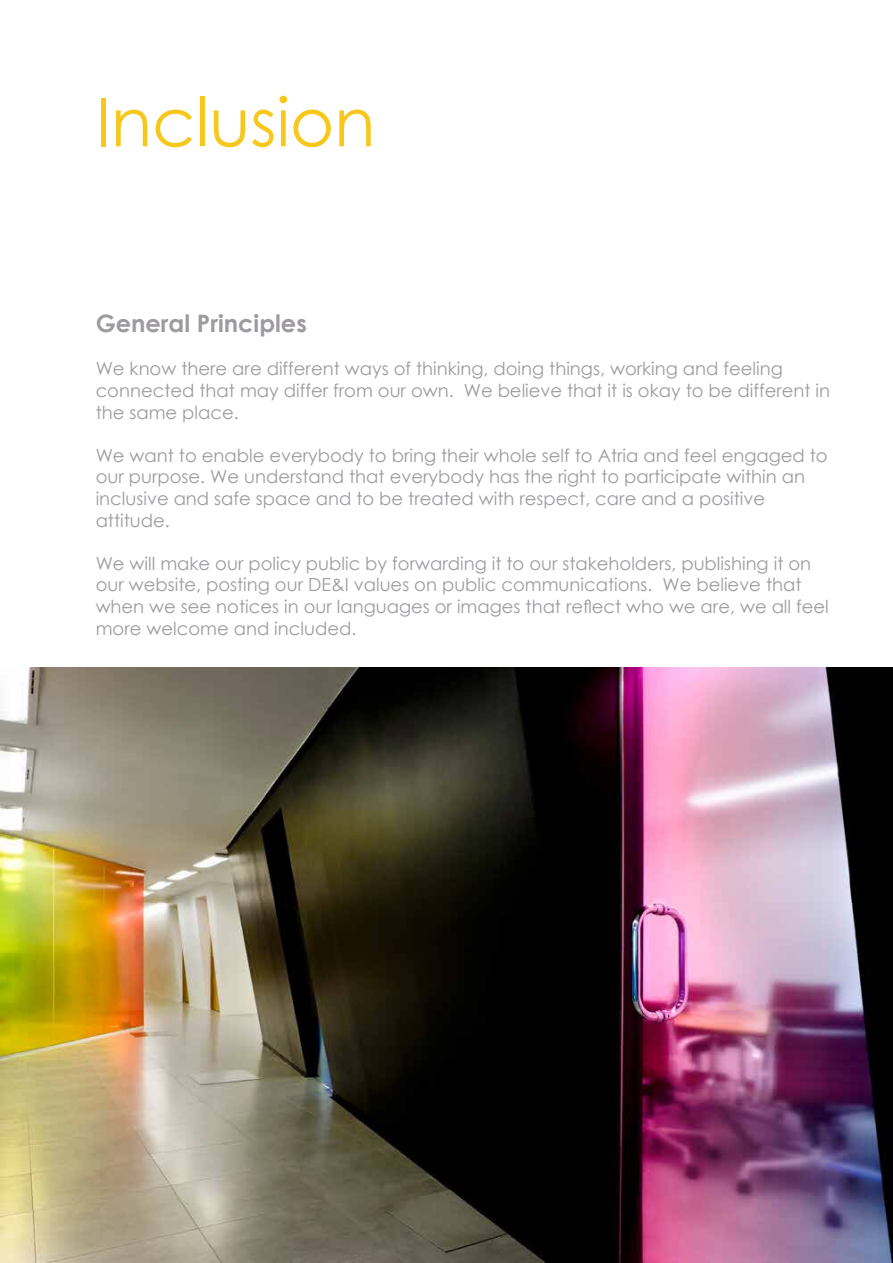
<style>
.page{position:relative;width:893px;height:1263px;background:#fff}
.page>*{position:absolute;margin:0;border:0;box-sizing:border-box;transform-origin:0 0}
.t1{font:67.5px "Century Gothic";color:#f7c81b}
.t2{font:700 24px "Century Gothic";color:#9d9ba0}
.t3{font:18px/21.6px "Century Gothic";color:#9d9ba0}
.s1{font-family:"Century Gothic Pro"}
</style>
<div class="page">
<img style="left:0;top:667px;width:893px;height:596px">
<h1 class="t1" style="left:96px;top:75px;width:281px">Inclusion</h1>
<h2 class="t2" style="left:96px;top:305px;width:213px">General Principles</h2>
<p class="t3" style="left:96px;top:358px;width:736px">We know there are different ways of thinking, doing things, working and feeling connected that may differ from our own. We beli<span class="s1">e</span>ve that it is okay to be different in the same place.</p>
<p class="t3" style="left:96px;top:444px;width:733px">We want to enable everybody to bring their whole self to Atria and feel engage<span class="s1">d</span> to our purpose. We understand that everybody has the right to participate within an inclusive and safe space and to be treated with respect, care and a positive attitude.</p>
<p class="t3" style="left:96px;top:552px;width:735px">We will make our policy public by forwarding it to our stakeholders, publishing it on our website, posting our DE&amp;I values on public communications. We believe that when we see notices in our languages or images that reflect who we are, we all feel more welcome and included.</p>
</div>
